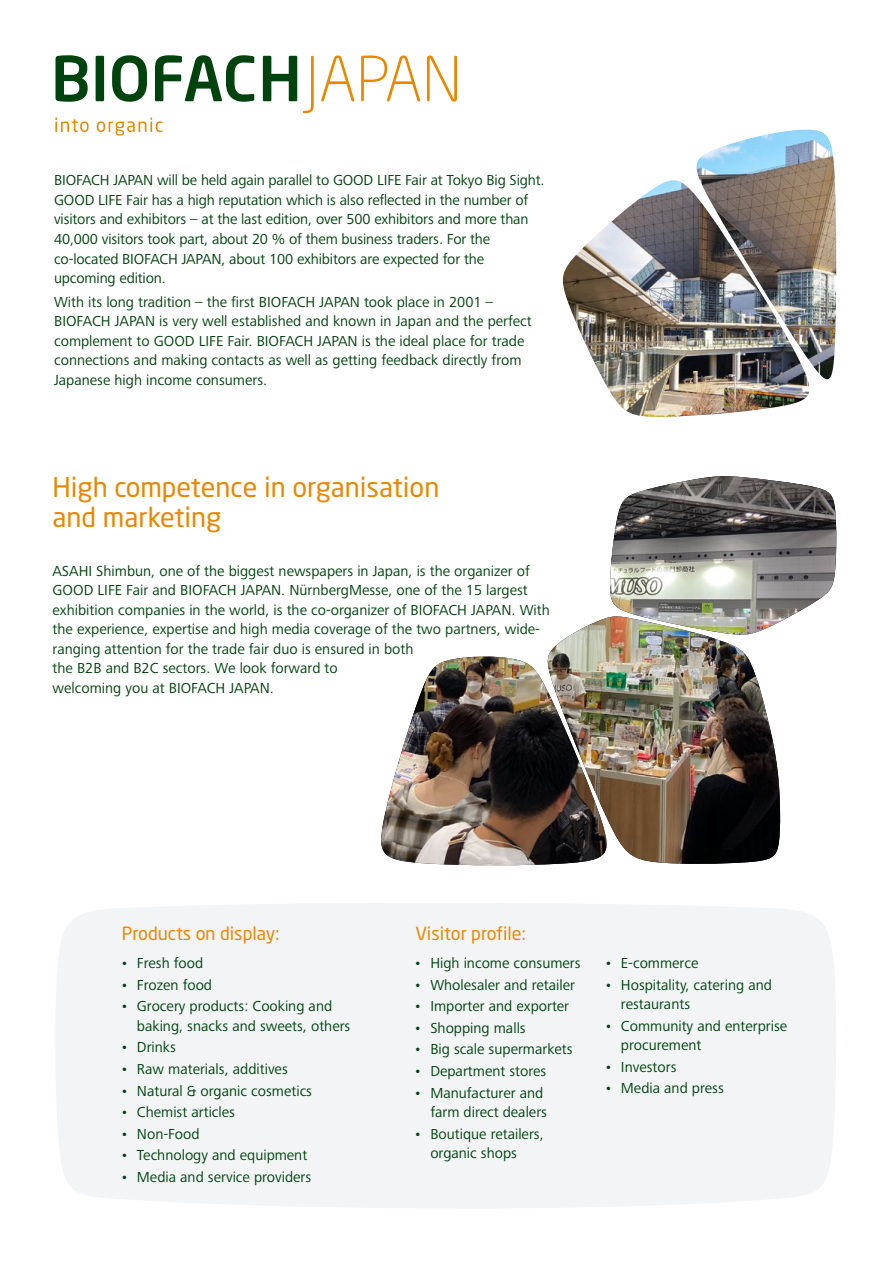
<style>
.page{position:relative;width:893px;height:1263px;background:#fff}
.page>*{position:absolute;margin:0;border:0;box-sizing:border-box;transform-origin:0 0}
.Frutier_Next_-_9pt{font:27px/30px "Neo Sans Pro";color:#ea8700}
.Frutier_Next_-_9pt-2{font:18px "Neo Sans Pro";color:#ea8700}
.Frutier_Next_-_9pt-3{font:15px/19.5px "Frutiger Next LTW1 G";color:#00430e}
</style>
<div class="page">
<div style="left:56px;top:903px;width:780px;height:305px;background:#f2f4f6"></div>
<img style="left:562px;top:130px;width:275px;height:287px">
<img style="left:381px;top:476px;width:456px;height:389px">
<svg style="left:55px;top:118px;width:34px;height:14px"></svg>
<svg style="left:97px;top:118px;width:65px;height:18px"></svg>
<svg style="left:56px;top:55px;width:32px;height:47px"></svg>
<div style="left:96px;top:56px;width:8px;height:45px;background:#00430e"></div>
<svg style="left:112px;top:55px;width:35px;height:47px"></svg>
<svg style="left:155px;top:55px;width:99px;height:47px"></svg>
<svg style="left:263px;top:56px;width:34px;height:45px"></svg>
<svg style="left:303px;top:56px;width:11px;height:57px"></svg>
<svg style="left:321px;top:55px;width:33px;height:46px"></svg>
<svg style="left:361px;top:55px;width:59px;height:46px"></svg>
<svg style="left:427px;top:55px;width:29px;height:47px"></svg>
<p class="Frutier_Next_-_9pt-3" style="left:54px;top:171px;width:492px">BIOFACH JAPAN will be held again parallel to GOOD LIFE Fair at Tokyo Big Sight.<br>GOOD LIFE Fair has a high reputation which is also reflected in the number of visitors and exhibitors – at the last edition, over 500 exhibitors and more than 40,000 visitors took part, about 20 % of them business traders. For the co-located BIOFACH JAPAN, about 100 exhibitors are expected for the upcoming edition.</p>
<p class="Frutier_Next_-_9pt-3" style="left:54px;top:292px;width:479px">With its long tradition – the first BIOFACH JAPAN took place in 2001 – BIOFACH JAPAN is very well established and known in Japan and the perfect complement to GOOD LIFE Fair. BIOFACH JAPAN is the ideal place for trade connections and making contacts as well as getting feedback directly from Japanese high income consumers.</p>
<p class="Frutier_Next_-_9pt" style="left:53px;top:471px;width:388px">High competence in organisation and marketing</p>
<p class="Frutier_Next_-_9pt-3" style="left:53px;top:562px;width:499px">ASAHI Shimbun, one of the biggest newspapers in Japan, is the organizer of GOOD LIFE Fair and BIOFACH JAPAN. NürnbergMesse, one of the 15 largest exhibition companies in the world, is the co-organizer of BIOFACH JAPAN. With the experience, expertise and high media coverage of the two partners, wide&shy;ranging attention for the trade fair duo is ensured in both<br>the B2B and B2C sectors. We look forward to<br>welcoming you at BIOFACH JAPAN.</p>
<p class="Frutier_Next_-_9pt-2" style="left:122px;top:923px;width:159px">Products on display:</p>
<p class="Frutier_Next_-_9pt-3" style="left:120px;top:953px;width:84px">• Fresh food</p>
<p class="Frutier_Next_-_9pt-3" style="left:120px;top:975px;width:93px">• Frozen food</p>
<p class="Frutier_Next_-_9pt-3" style="left:137px;top:997px;width:215px;text-indent:-16px">• Grocery products: Cooking and baking, snacks and sweets, others</p>
<p class="Frutier_Next_-_9pt-3" style="left:120px;top:1038px;width:57px">• Drinks</p>
<p class="Frutier_Next_-_9pt-3" style="left:120px;top:1059px;width:169px">• Raw materials, additives</p>
<p class="Frutier_Next_-_9pt-3" style="left:120px;top:1081px;width:193px">• Natural &amp; organic cosmetics</p>
<p class="Frutier_Next_-_9pt-3" style="left:120px;top:1103px;width:116px">• Chemist articles</p>
<p class="Frutier_Next_-_9pt-3" style="left:120px;top:1124px;width:81px">• Non-Food</p>
<p class="Frutier_Next_-_9pt-3" style="left:120px;top:1146px;width:188px">• Technology and equipment</p>
<p class="Frutier_Next_-_9pt-3" style="left:120px;top:1168px;width:192px">• Media and service providers</p>
<p class="Frutier_Next_-_9pt-2" style="left:415px;top:923px;width:112px">Visitor profile:</p>
<p class="Frutier_Next_-_9pt-3" style="left:414px;top:953px;width:168px">• High income consumers</p>
<p class="Frutier_Next_-_9pt-3" style="left:414px;top:975px;width:163px">• Wholesaler and retailer</p>
<p class="Frutier_Next_-_9pt-3" style="left:414px;top:997px;width:157px">• Importer and exporter</p>
<p class="Frutier_Next_-_9pt-3" style="left:414px;top:1018px;width:113px">• Shopping malls</p>
<p class="Frutier_Next_-_9pt-3" style="left:414px;top:1040px;width:160px">• Big scale supermarkets</p>
<p class="Frutier_Next_-_9pt-3" style="left:414px;top:1062px;width:134px">• Department stores</p>
<p class="Frutier_Next_-_9pt-3" style="left:414px;top:1083px;width:135px;text-align:right">• Manufacturer and farm direct dealers</p>
<p class="Frutier_Next_-_9pt-3" style="left:430px;top:1124px;width:115px;text-indent:-16px">• Boutique retailers, organic shops</p>
<p class="Frutier_Next_-_9pt-3" style="left:604px;top:953px;width:95px">• E-commerce</p>
<p class="Frutier_Next_-_9pt-3" style="left:621px;top:975px;width:153px;text-indent:-16px">• Hospitality, catering and restaurants</p>
<p class="Frutier_Next_-_9pt-3" style="left:621px;top:1016px;width:168px;text-indent:-16px">• Community and enterprise procurement</p>
<p class="Frutier_Next_-_9pt-3" style="left:604px;top:1057px;width:74px">• Investors</p>
<p class="Frutier_Next_-_9pt-3" style="left:604px;top:1079px;width:121px">• Media and press</p>
</div>
